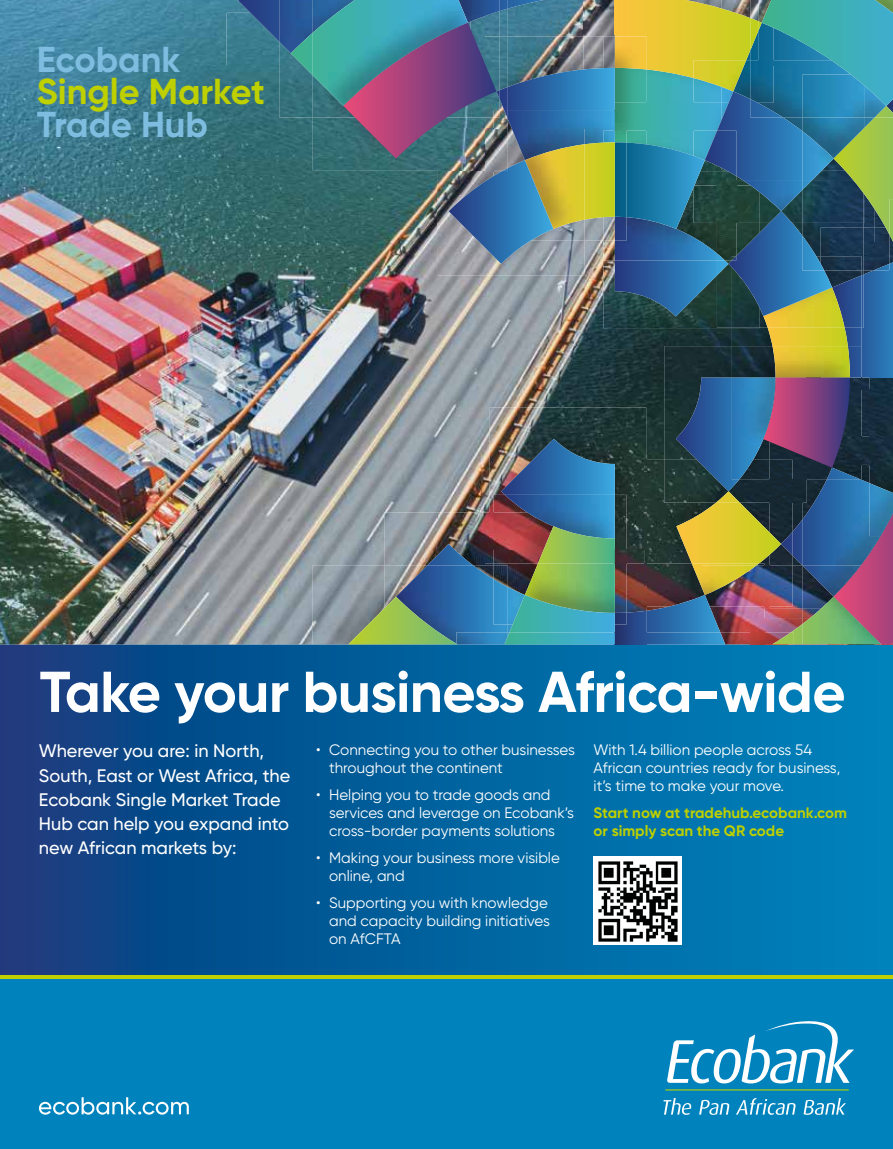
<style>
.page{position:relative;width:893px;height:1149px;background:#fff}
.page>*{position:absolute;margin:0;border:0;box-sizing:border-box;transform-origin:0 0}
.t1{font:700 57.45px "Gilroy";letter-spacing:-.01em;color:#fff}
.t2{font:700 35.85px "Gilroy";color:#7ebde0}
.t3{font:700 35.85px "Gilroy";color:#bed000}
.t4{font:500 18.15px/24.2px "Gilroy";color:#fff}
.t5{font:15.15px/18.1px "Gilroy";color:#fff}
.t6{font:700 15.15px/18.1px "Gilroy";color:#bed000}
</style>
<div class="page">
<svg style="left:0;top:644px;width:893px;height:330px;background:#04609d"></svg>
<img style="left:0;top:0;width:645px;height:644px">
<svg style="left:792px;top:519px;width:10px;height:46px"></svg>
<img style="left:645px;top:494px;width:125px;height:71px">
<img style="left:770px;top:502px;width:22px;height:63px">
<img style="left:781px;top:531px;width:11px;height:24px">
<svg style="left:676px;top:502px;width:105px;height:61px;background:#a79c30"></svg>
<img style="left:770px;top:494px;width:32px;height:8px">
<img style="left:664px;top:494px;width:106px;height:8px">
<img style="left:716px;top:494px;width:24px;height:8px">
<img style="left:174px;top:0;width:64px;height:12px">
<img style="left:227px;top:12px;width:52px;height:53px">
<svg style="left:238px;top:0;width:41px;height:42px;background:#33638f"></svg>
<img style="left:750px;top:644px;width:143px;height:1px">
<img style="left:385px;top:512px;width:108px;height:53px">
<svg style="left:427px;top:544px;width:46px;height:21px"></svg>
<img style="left:646px;top:563px;width:118px;height:33px">
<img style="left:692px;top:563px;width:67px;height:25px">
<svg style="left:646px;top:596px;width:56px;height:36px;background:#396291"></svg>
<img style="left:490px;top:494px;width:155px;height:56px">
<img style="left:645px;top:494px;width:1px;height:56px">
<img style="left:490px;top:512px;width:3px;height:38px">
<img style="left:720px;top:606px;width:82px;height:26px">
<img style="left:770px;top:565px;width:32px;height:43px">
<img style="left:720px;top:565px;width:72px;height:41px">
<img style="left:702px;top:565px;width:55px;height:29px">
<img style="left:750px;top:618px;width:14px;height:14px">
<img style="left:702px;top:594px;width:18px;height:38px">
<svg style="left:791px;top:624px;width:11px;height:20px"></svg>
<img style="left:312px;top:565px;width:73px;height:79px">
<img style="left:385px;top:565px;width:11px;height:31px">
<img style="left:396px;top:565px;width:89px;height:67px">
<img style="left:493px;top:550px;width:45px;height:13px">
<img style="left:493px;top:494px;width:133px;height:56px">
<img style="left:505px;top:494px;width:110px;height:44px">
<svg style="left:538px;top:526px;width:88px;height:37px;background:#6a9666"></svg>
<img style="left:279px;top:65px;width:33px;height:52px">
<img style="left:279px;top:53px;width:12px;height:12px">
<img style="left:279px;top:0;width:33px;height:53px">
<svg style="left:291px;top:33px;width:21px;height:42px"></svg>
<img style="left:646px;top:632px;width:74px;height:12px">
<img style="left:720px;top:632px;width:52px;height:12px">
<img style="left:772px;top:632px;width:21px;height:12px">
<img style="left:615px;top:563px;width:31px;height:47px">
<img style="left:645px;top:563px;width:1px;height:43px">
<img style="left:626px;top:610px;width:20px;height:34px">
<img style="left:485px;top:563px;width:8px;height:2px">
<img style="left:485px;top:565px;width:8px;height:8px">
<img style="left:485px;top:573px;width:19px;height:59px">
<img style="left:493px;top:563px;width:32px;height:24px">
<img style="left:508px;top:587px;width:17px;height:8px">
<img style="left:493px;top:565px;width:15px;height:14px">
<img style="left:493px;top:579px;width:15px;height:45px">
<img style="left:525px;top:563px;width:90px;height:32px">
<img style="left:458px;top:632px;width:46px;height:12px">
<svg style="left:348px;top:596px;width:110px;height:48px;background:#709473"></svg>
<svg style="left:504px;top:595px;width:122px;height:49px;background:#44a0a5"></svg>
<img style="left:802px;top:494px;width:68px;height:71px">
<img style="left:802px;top:494px;width:5px;height:8px">
<img style="left:802px;top:565px;width:32px;height:31px">
<img style="left:802px;top:596px;width:32px;height:48px">
<img style="left:870px;top:494px;width:23px;height:19px">
<svg style="left:834px;top:513px;width:59px;height:131px;background:#7b6388"></svg>
<img style="left:312px;top:117px;width:31px;height:53px">
<img style="left:312px;top:106px;width:31px;height:11px">
<img style="left:312px;top:0;width:31px;height:106px">
<img style="left:594px;top:856px;width:88px;height:88px">
<div style="left:0;top:976px;width:893px;height:172px;background:#0083bd"></div>
<svg style="left:0;top:974px;width:893px;height:4px;background:#8fb427"></svg>
<hr style="left:665px;top:1088px;width:184px;height:2px;background:#bed000">
<svg style="left:667px;top:1021px;width:187px;height:62px"></svg>
<svg style="left:663px;top:1098px;width:29px;height:16px"></svg>
<svg style="left:699px;top:1099px;width:30px;height:15px"></svg>
<svg style="left:736px;top:1098px;width:60px;height:16px"></svg>
<svg style="left:804px;top:1098px;width:42px;height:16px"></svg>
<svg style="left:39px;top:1097px;width:150px;height:17px"></svg>
<img style="left:343px;top:0;width:550px;height:494px">
<h2 class="t2" style="left:37px;top:37px;width:145px">Ecobank</h2>
<h2 class="t3" style="left:37px;top:69px;width:230px">Single Market</h2>
<h2 class="t2" style="left:37px;top:102px;width:173px">Trade Hub</h2>
<h1 class="t1" style="left:40px;top:655px;width:808px">Take your business Africa-wide</h1>
<p class="t4" style="left:39px;top:738px;width:253px">Wherever you are: in North,<br>South, East or West Africa, the<br>Ecobank Single Market Trade<br>Hub can help you expand into new African markets by:</p>
<p class="t5" style="left:329px;top:740px;width:247px;text-indent:-13px">• Connecting you to other businesses throughout the continent</p>
<p class="t5" style="left:594px;top:740px;width:248px">With 1.4 billion people across 54<br>African countries ready for business, it’s time to make your move.</p>
<p class="t6" style="left:594px;top:803px;width:255px">Start now at tradehub.ecobank.com or simply scan the QR code</p>
<p class="t5" style="left:329px;top:785px;width:246px;text-indent:-13px">• Helping you to trade goods and services and leverage on Ecobank’s cross-border payments solutions</p>
<p class="t5" style="left:329px;top:848px;width:232px;text-indent:-13px">• Making your business more visible online, and</p>
<p class="t5" style="left:329px;top:893px;width:222px;text-indent:-13px">• Supporting you with knowledge and capacity building initiatives on AfCFTA</p>
</div>
